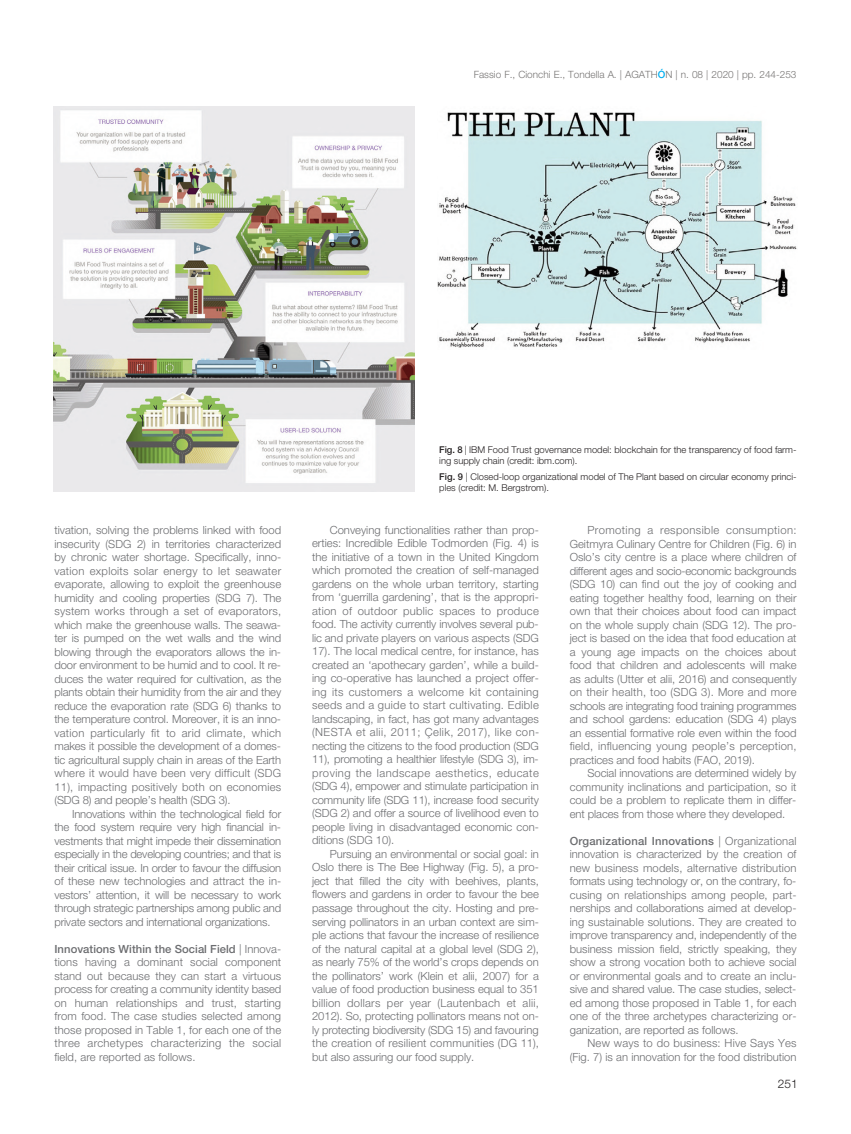
<style>
.page{position:relative;width:851px;height:1134px;background:#fff}
.page>*{position:absolute;margin:0;border:0;box-sizing:border-box;transform-origin:0 0}
.t1{font:300 11.88px "Helvetica Neue LT Std";color:#231f20}
.t2{font:300 11.25px/13.5px "Helvetica Neue LT Std";color:#6c6d70;text-align:justify}
.t3{font:300 10px "Helvetica Neue LT Std";color:#777574}
.t4{font:300 9.38px/11.2px "Helvetica Neue LT Std";color:#231f20}
.s1{font-weight:500;color:#00aeef}
.s2{font-weight:500}
</style>
<div class="page">
<img style="left:53px;top:106px;width:361px;height:385px">
<img style="left:437px;top:112px;width:360px;height:236px">
<p class="t3" style="left:473px;top:70px;width:324px">Fassio F., Cionchi E., Tondella A. | AGATH<span class="s1">Ó</span>N | n. 08 | 2020 | pp. 244-253</p>
<p class="t2" style="left:54px;top:525px;width:228px">tivation, solving the problems linked with food insecurity (SDG 2) in territories characterized by chronic water shortage. Specifically, inno&shy;vation exploits solar energy to let seawater evaporate, allowing to exploit the greenhouse humidity and cooling properties (SDG 7). The system works through a set of evaporators, which make the greenhouse walls. The seawa&shy;ter is pumped on the wet walls and the wind blowing through the evaporators allows the in&shy;door environment to be humid and to cool. It re&shy;duces the water required for cultivation, as the plants obtain their humidity from the air and they reduce the evaporation rate (SDG 6) thanks to the temperature control. Moreover, it is an inno&shy;vation particularly fit to arid climate, which makes it possible the development of a domes&shy;tic agricultural supply chain in areas of the Earth where it would have been very difficult (SDG 11), impacting positively both on economies (SDG 8) and people’s health (SDG 3).</p>
<p class="t2" style="left:54px;top:808px;width:228px;text-indent:18px">Innovations within the technological field for the food system require very high financial in&shy;vestments that might impede their dissemination especially in the developing countries; and that is their critical issue. In order to favour the diffusion of these new technologies and attract the in&shy;vestors’ attention, it will be necessary to work through strategic partnerships among public and private sectors and international organizations.</p>
<p class="t2" style="left:54px;top:943px;width:228px"><span class="s2">Innovations Within the Social Field</span> | Innova&shy;tions having a dominant social component stand out because they can start a virtuous process for creating a community identity based on human relationships and trust, starting from food. The case studies selected among those proposed in Table 1, for each one of the three archetypes characterizing the social field, are reported as follows.</p>
<p class="t4" style="left:439px;top:445px;width:358px"><span class="s2">Fig. 8</span> | IBM Food Trust governance model: blockchain for the transparency of food farm&shy;ing supply chain (credit: ibm.com).</p>
<p class="t4" style="left:439px;top:472px;width:358px"><span class="s2">Fig. 9</span> | Closed-loop organizational model of The Plant based on circular economy princi&shy;ples (credit: M. Bergstrom).</p>
<p class="t2" style="left:312px;top:524px;width:229px;text-indent:18px">Conveying functionalities rather than prop&shy;erties: Incredible Edible Todmorden (Fig. 4) is the initiative of a town in the United Kingdom which promoted the creation of self-managed gardens on the whole urban territory, starting from ‘guerrilla gardening’, that is the appropri&shy;ation of outdoor public spaces to produce food. The activity currently involves several pub&shy;lic and private players on various aspects (SDG 17). The local medical centre, for instance, has created an ‘apothecary garden’, while a build&shy;ing co-operative has launched a project offer&shy;ing its customers a welcome kit containing seeds and a guide to start cultivating. Edible landscaping, in fact, has got many advantages (NESTA et alii, 2011; Çelik, 2017), like con&shy;necting the citizens to the food production (SDG 11), promoting a healthier lifestyle (SDG 3), im&shy;proving the landscape aesthetics, educate (SDG 4), empower and stimulate participation in community life (SDG 11), increase food security (SDG 2) and offer a source of livelihood even to people living in disadvantaged economic con&shy;ditions (SDG 10).</p>
<p class="t2" style="left:312px;top:848px;width:228px;text-indent:18px">Pursuing an environmental or social goal: in Oslo there is The Bee Highway (Fig. 5), a pro&shy;ject that filled the city with beehives, plants, flowers and gardens in order to favour the bee passage throughout the city. Hosting and pre&shy;serving pollinators in an urban context are sim&shy;ple actions that favour the increase of resilience of the natural capital at a global level (SDG 2), as nearly 75% of the world’s crops depends on the pollinators’ work (Klein et alii, 2007) for a value of food production business equal to 351 billion dollars per year (Lautenbach et alii, 2012). So, protecting pollinators means not on&shy;ly protecting biodiversity (SDG 15) and favouring the creation of resilient communities (DG 11), but also assuring our food supply.</p>
<p class="t2" style="left:569px;top:525px;width:228px;text-indent:18px">Promoting a responsible consumption:<br>Geitmyra Culinary Centre for Children (Fig. 6) in Oslo’s city centre is a place where children of different ages and socio-economic backgrounds (SDG 10) can find out the joy of cooking and eating together healthy food, learning on their own that their choices about food can impact on the whole supply chain (SDG 12). The pro&shy;ject is based on the idea that food education at a young age impacts on the choices about food that children and adolescents will make as adults (Utter et alii, 2016) and consequently on their health, too (SDG 3). More and more schools are integrating food training programmes and school gardens: education (SDG 4) plays an essential formative role even within the food field, influencing young people’s perception, practices and food habits (FAO, 2019).</p>
<p class="t2" style="left:569px;top:768px;width:228px;text-indent:18px">Social innovations are determined widely by community inclinations and participation, so it could be a problem to replicate them in differ&shy;ent places from those where they developed.</p>
<p class="t2" style="left:569px;top:835px;width:228px"><span class="s2">Organizational Innovations</span> | Organizational innovation is characterized by the creation of new business models, alternative distribution formats using technology or, on the contrary, fo&shy;cusing on relationships among people, part&shy;nerships and collaborations aimed at develop&shy;ing sustainable solutions. They are created to improve transparency and, independently of the business mission field, strictly speaking, they show a strong vocation both to achieve social or environmental goals and to create an inclu&shy;sive and shared value. The case studies, select&shy;ed among those proposed in Table 1, for each one of the three archetypes characterizing or&shy;ganization, are reported as follows.</p>
<p class="t2" style="left:569px;top:1038px;width:228px;text-align:right">New ways to do business: Hive Says Yes (Fig. 7) is an innovation for the food distribution</p>
<p class="t1" style="left:777px;top:1079px;width:21px">251</p>
</div>
